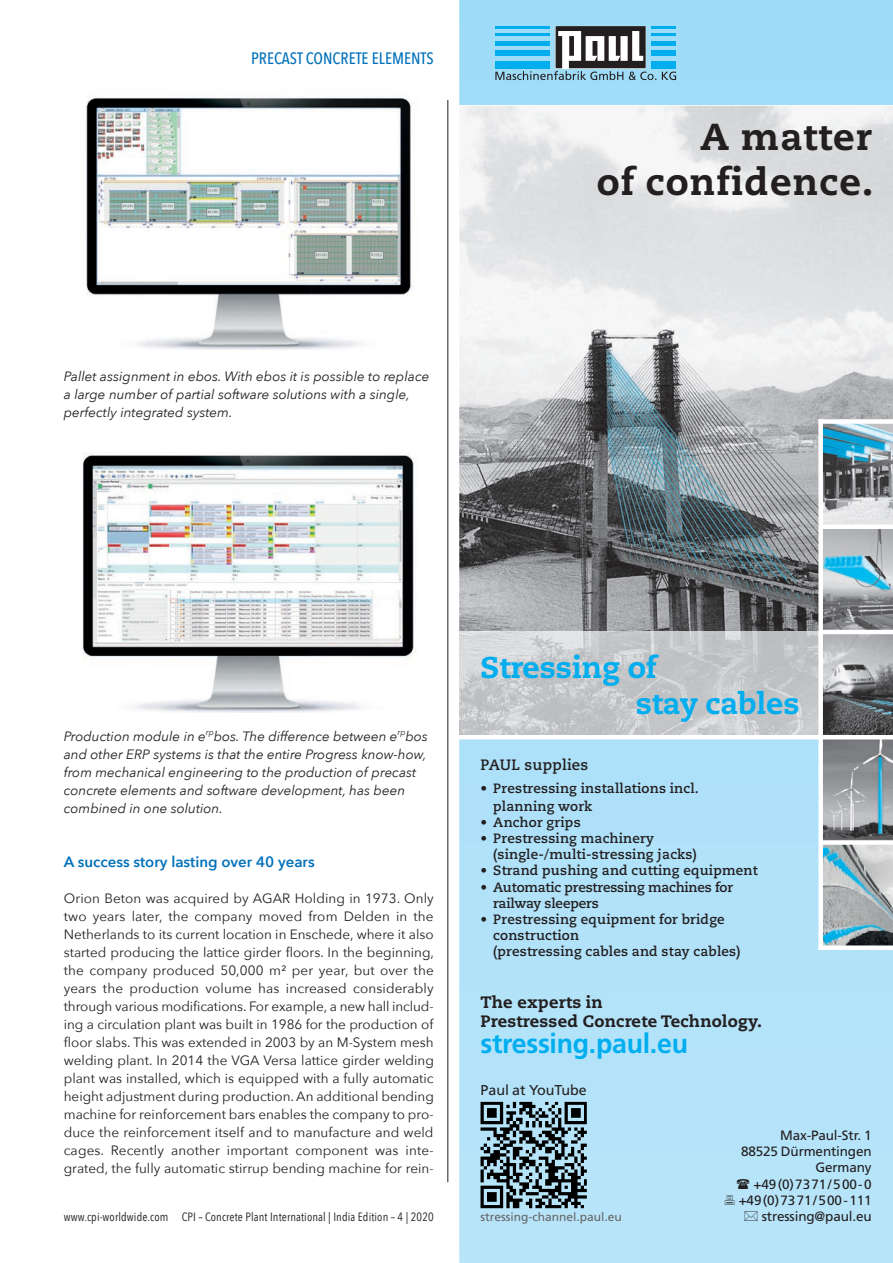
<style>
.page{position:relative;width:893px;height:1263px;background:#fff}
.page>*{position:absolute;margin:0;border:0;box-sizing:border-box;transform-origin:0 0}
.t1{font:800 37.5px/45px "Caecilia";letter-spacing:.03em;color:#231f20;text-align:right}
.t2{font:800 30px/36px "Caecilia";color:#00aeef}
.t3{font:700 27.6px "Frutiger";letter-spacing:-.01em;color:#00aeef}
.t4{font:800 16.5px/19.8px "Caecilia";letter-spacing:.015em;color:#231f20}
.t5{font:500 16.5px "Avenir Next Condensed";color:#0372bb}
.t6{font:600 15px "Avenir Next";color:#0372bb}
.t7{font:700 15px "Caecilia";letter-spacing:.015em;color:#231f20}
.t8{font:14.25px "Frutiger";color:#231f20}
.t9{font:13.5px/18px "Avenir Next";color:#231f20;text-align:justify}
.t10{font:italic 13.5px/18px "Avenir Next";color:#231f20}
.t11{font:700 13.5px/16.2px "Caecilia";letter-spacing:.015em;color:#231f20}
.t12{font:13.5px/16.2px "Frutiger";letter-spacing:-.01em;color:#231f20;text-align:right}
.t13{font:700 13.5px/16.2px "Caecilia";letter-spacing:-.01em;color:#231f20}
.t14{font:12px "Avenir Next Condensed";letter-spacing:.01em;color:#231f20}
.t15{font:12px "Frutiger";color:#666}
</style>
<div class="page">
<img style="left:86px;top:96px;width:329px;height:253px">
<img style="left:82px;top:453px;width:335px;height:259px">
<hr style="left:447px;top:100px;width:1px;height:1082px;background:#231f20">
<svg style="left:459px;top:0;width:434px;height:1263px;background:#afe1f8"></svg>
<img style="left:459px;top:106px;width:434px;height:526px">
<img style="left:823px;top:424px;width:70px;height:100px">
<svg style="left:823px;top:739px;width:70px;height:101px;background:#8c9398"></svg>
<svg style="left:823px;top:845px;width:70px;height:100px;background:#98abb0"></svg>
<svg style="left:823px;top:529px;width:70px;height:101px;background:#8ea7b0"></svg>
<svg style="left:823px;top:634px;width:70px;height:101px;background:#858789"></svg>
<img style="left:459px;top:632px;width:359px;height:103px">
<div style="left:818px;top:945px;width:75px;height:5px;background:#fff"></div>
<div style="left:821px;top:840px;width:72px;height:5px;background:#fff"></div>
<hr style="left:459px;top:735px;width:434px;height:4px;background:#fff">
<hr style="left:821px;top:630px;width:72px;height:4px;background:#fff">
<div style="left:821px;top:524px;width:72px;height:5px;background:#fff"></div>
<div style="left:818px;top:419px;width:75px;height:5px;background:#fff"></div>
<div style="left:818px;top:419px;width:5px;height:531px;background:#fff"></div>
<svg style="left:480px;top:1102px;width:107px;height:106px;background:#5b727d"></svg>
<svg style="left:495px;top:26px;width:181px;height:54px;background:#6ba3bb"></svg>
<svg style="left:737px;top:1178px;width:12px;height:10px"></svg>
<svg style="left:725px;top:1195px;width:10px;height:10px"></svg>
<svg style="left:745px;top:1211px;width:13px;height:10px"></svg>
<p class="t5" style="left:251px;top:48px;width:184px">PRECAST CONCRETE ELEMENTS</p>
<p class="t10" style="left:64px;top:366px;width:367px">Pallet assignment in ebos. With ebos it is possible to replace a large number of partial software solutions with a single, perfectly integrated system.</p>
<h1 class="t1" style="left:597px;top:118px;width:278px">A matter<br>of confidence.</h1>
<p class="t10" style="left:64px;top:726px;width:366px">Production module in e<sup>rp</sup>bos. The difference between e<sup>rp</sup>bos and other ERP systems is that the entire Progress know-how, from mechanical engineering to the production of precast concrete elements and software development, has been combined in one solution.</p>
<p class="t6" style="left:64px;top:848px;width:252px">A success story lasting over 40 years</p>
<p class="t9" style="left:64px;top:888px;width:372px">Orion Beton was acquired by AGAR Holding in 1973. Only two years later, the company moved from Delden in the Netherlands to its current location in Enschede, where it also started producing the lattice girder floors. In the beginning, the company produced 50,000 m² per year, but over the years the production volume has increased considerably through various modifications. For example, a new hall includ&shy;ing a circulation plant was built in 1986 for the production of floor slabs. This was extended in 2003 by an M-System mesh welding plant. In 2014 the VGA Versa lattice girder welding plant was installed, which is equipped with a fully automatic height adjustment during production. An additional bending machine for reinforcement bars enables the company to pro&shy;duce the reinforcement itself and to manufacture and weld cages. Recently another important component was inte&shy;grated, the fully automatic stirrup bending machine for rein-</p>
<p class="t14" style="left:64px;top:1206px;width:371px">www.cpi-worldwide.com CPI – Concrete Plant International | India Edition – 4 | 2020</p>
<h2 class="t2" style="left:636px;top:652px;width:165px;text-indent:-155px">Stressing of<br>stay cables</h2>
<p class="t7" style="left:480px;top:758px;width:109px">PAUL supplies</p>
<p class="t11" style="left:493px;top:780px;width:207px;line-height:18px;text-indent:-13px">• Prestressing installations incl. planning work</p>
<p class="t11" style="left:480px;top:815px;width:102px">• Anchor grips</p>
<p class="t11" style="left:493px;top:831px;width:205px;text-indent:-13px">• Prestressing machinery (single-/multi-stressing jacks)</p>
<p class="t11" style="left:480px;top:864px;width:279px">• Strand pushing and cutting equipment</p>
<p class="t13" style="left:493px;top:880px;width:241px;text-indent:-13px">• Automatic prestressing machines for railway sleepers</p>
<p class="t11" style="left:493px;top:912px;width:249px;text-indent:-13px">• Prestressing equipment for bridge construction<br>(prestressing cables and stay cables)</p>
<p class="t4" style="left:480px;top:993px;width:283px">The experts in<br>Prestressed Concrete Technology.</p>
<h3 class="t3" style="left:480px;top:1032px;width:209px">stressing.paul.eu</h3>
<p class="t8" style="left:480px;top:1084px;width:108px">Paul at YouTube</p>
<p class="t15" style="left:480px;top:1212px;width:143px">stressing-channel.paul.eu</p>
<p class="t12" style="left:739px;top:1128px;width:135px">Max-Paul-Str. 1<br>88525 Dürmentingen<br>Germany<br>+49 (0) 73 71 / 5 00 - 0 +49 (0) 73 71 / 5 00 - 111 stressing@paul.eu</p>
</div>
